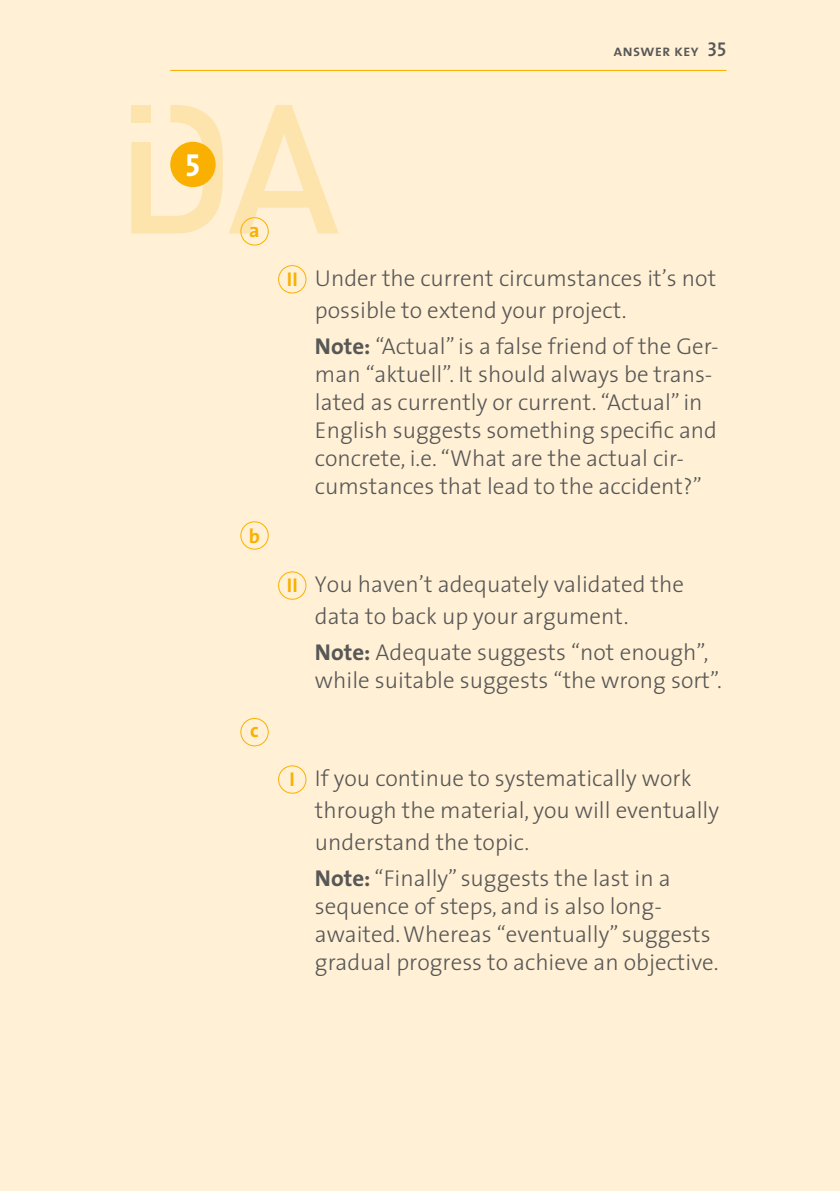
<style>
.page{position:relative;width:840px;height:1191px;background:#fff}
.page>*{position:absolute;margin:0;border:0;box-sizing:border-box;transform-origin:0 0}
.t1{font:32px "The Sans Bold Caps";color:#fff}
.t2{font:300 23px/28px "The Sans";color:#575756}
.t3{font:700 20px "The Sans";color:#f9b000}
.t4{font:16px "The Sans Semi Bold Caps";letter-spacing:.01em;color:#575756}
.s1{font-size:20px}
.s2{font-weight:700;font-size:20px;color:#f9b000}
.s3{font-weight:700}
</style>
<div class="page">
<div style="left:0;top:0;width:839px;height:1191px;background:#fff0d6"></div>
<hr style="left:170px;top:70px;width:556px;height:1px;background:#f9b000">
<svg style="left:131px;top:105px;width:207px;height:128px"></svg>
<div style="left:131px;top:105px;width:20px;height:18px;background:#fde3ac"></div>
<div style="left:170px;top:142px;width:45px;height:45px;background:#f9b000;border-radius:50%"></div>
<div style="left:240px;top:718px;width:28px;height:28px;border:1px solid #f9b000;border-radius:50%"></div>
<div style="left:240px;top:521px;width:28px;height:28px;border:1px solid #f9b000;border-radius:50%"></div>
<div style="left:240px;top:217px;width:28px;height:28px;border:1px solid #f9b000;border-radius:50%"></div>
<div style="left:278px;top:765px;width:28px;height:28px;border:1px solid #f9b000;border-radius:50%"></div>
<div style="left:278px;top:571px;width:28px;height:29px;border:1px solid #f9b000;border-radius:50%"></div>
<div style="left:278px;top:265px;width:28px;height:28px;border:1px solid #f9b000;border-radius:50%"></div>
<h1 class="t1" style="left:185px;top:139px;width:16px">5</h1>
<p class="t4" style="left:613px;top:37px;width:114px">answer key <span class="s1">35</span></p>
<p class="t3" style="left:249px;top:213px;width:12px">a</p>
<p class="t3" style="left:248px;top:519px;width:13px">b</p>
<p class="t3" style="left:250px;top:713px;width:10px">c</p>
<p class="t2" style="left:315px;top:261px;width:402px;line-height:32px;text-indent:-28px"><span class="s2">II</span> Under the current circumstances it’s not possible to extend your project.</p>
<p class="t2" style="left:315px;top:331px;width:405px"><span class="s3">Note:</span> “Actual” is a false friend of the Ger&shy;man “aktuell”. It should always be trans&shy;lated as currently or current. “Actual” in English suggests something specific and concrete, i.e. “What are the actual cir&shy;cumstances that lead to the accident?”</p>
<p class="t2" style="left:315px;top:567px;width:370px;line-height:32px;text-indent:-28px"><span class="s2">II</span> You haven’t adequately validated the data to back up your argument.</p>
<p class="t2" style="left:315px;top:637px;width:408px"><span class="s3">Note:</span> Adequate suggests “not enough”, while suitable suggests “the wrong sort”.</p>
<p class="t2" style="left:315px;top:761px;width:405px;line-height:32px;text-indent:-25px"><span class="s2">I</span> If you continue to systematically work through the material, you will eventually understand the topic.</p>
<p class="t2" style="left:315px;top:863px;width:405px"><span class="s3">Note:</span> “Finally” suggests the last in a sequence of steps, and is also long&shy;awaited. Whereas “eventually” suggests gradual progress to achieve an objective.</p>
</div>
